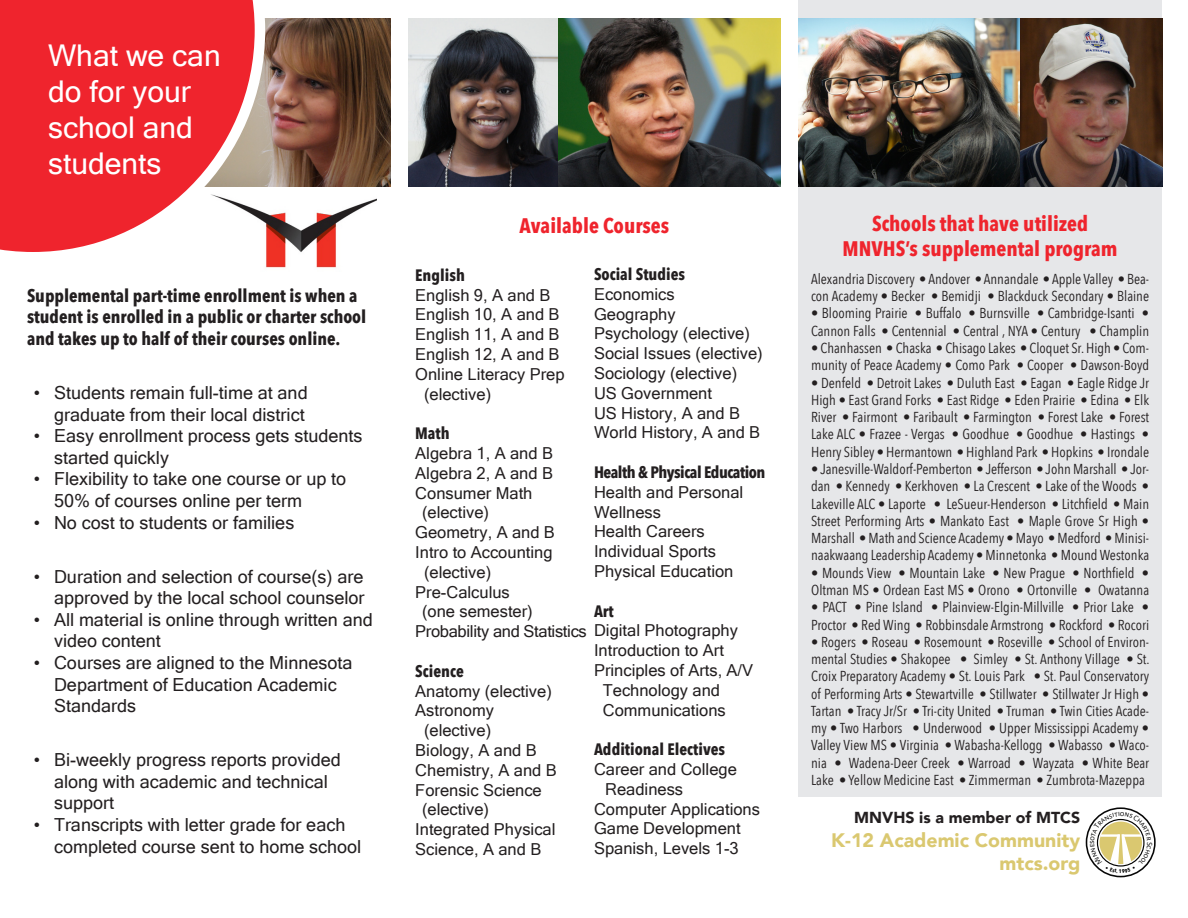
<style>
.page{position:relative;width:1188px;height:918px;background:#fff}
.page>*{position:absolute;margin:0;border:0;box-sizing:border-box;transform-origin:0 0}
.t1{font:30px/36px "Microsoft Sans Serif";color:#fff}
.t2{font:700 21px "Avenir Next Condensed";color:#ef242d}
.t3{font:900 19.5px "Avenir";color:#dac870}
.t4{font:18px/21.6px "Microsoft Sans Serif";color:#231f20}
.t5{font:700 18px/21.6px "Avenir Next Condensed";color:#231f20}
.t6{font:16.5px/19.8px "Microsoft Sans Serif";color:#231f20}
.t7{font:700 16.5px "Avenir Next Condensed";color:#231f20}
.t8{font:16.5px "Microsoft Sans Serif";letter-spacing:-.02em;color:#231f20}
.t9{font:700 16.5px "Avenir Next Condensed";letter-spacing:-.03em;color:#231f20}
.t10{font:900 15.9px "Avenir";color:#231f20}
.t11{font:14.4px/17.2px "Avenir Next Condensed";color:#231f20}
</style>
<div class="page">
<div style="left:798px;top:0;width:364px;height:797px;background:#e6e7e9"></div>
<img style="left:265px;top:198px;width:112px;height:70px">
<img style="left:265px;top:18px;width:125px;height:169px">
<img style="left:408px;top:18px;width:372px;height:169px">
<svg style="left:0;top:0;width:265px;height:252px;background:#ee4a51"></svg>
<img style="left:798px;top:18px;width:364px;height:169px">
<svg style="left:1086px;top:808px;width:69px;height:69px"></svg>
<div style="left:1086px;top:807px;width:70px;height:70px;border:2px solid #070707;border-radius:50%"></div>
<svg style="left:1090px;top:812px;width:62px;height:61px"></svg>
<p class="t1" style="left:48px;top:37px;width:174px">What we can do for your school and students</p>
<p class="t5" style="left:27px;top:285px;width:341px">Supplemental part-time enrollment is when a student is enrolled in a public or charter school and takes up to half of their courses online.</p>
<p class="t4" style="left:34px;top:382px;width:275px;text-align:right">• Students remain full-time at and graduate from their local district</p>
<p class="t4" style="left:54px;top:425px;width:310px;text-indent:-20px">• Easy enrollment process gets students started quickly</p>
<p class="t4" style="left:54px;top:468px;width:294px;text-indent:-20px">• Flexibility to take one course or up to<br>50% of courses online per term</p>
<p class="t4" style="left:34px;top:511px;width:262px">• No cost to students or families</p>
<p class="t4" style="left:34px;top:565px;width:332px;text-align:right">• Duration and selection of course(s) are approved by the local school counselor</p>
<p class="t4" style="left:54px;top:609px;width:320px;text-indent:-20px">• All material is online through written and video content</p>
<p class="t4" style="left:54px;top:652px;width:300px;text-indent:-20px">• Courses are aligned to the Minnesota<br>Department of Education Academic<br>Standards</p>
<p class="t4" style="left:54px;top:749px;width:288px;text-indent:-20px">• Bi-weekly progress reports provided along with academic and technical support</p>
<p class="t4" style="left:54px;top:814px;width:309px;text-indent:-20px">• Transcripts with letter grade for each completed course sent to home school</p>
<p class="t2" style="left:519px;top:213px;width:151px">Available Courses</p>
<p class="t2" style="left:872px;top:210px;width:218px">Schools that have utilized</p>
<p class="t2" style="left:843px;top:236px;width:277px">MNVHS’s supplemental program</p>
<p class="t11" style="left:811px;top:270px;width:340px">Alexandria Discovery • Andover • Annandale • Apple Valley • Bea&shy;con Academy • Becker • Bemidji • Blackduck Secondary • Blaine</p>
<p class="t11" style="left:811px;top:304px;width:340px">• Blooming Prairie • Buffalo • Burnsville • Cambridge-Isanti •<br>Cannon Falls • Centennial • Central , NYA • Century • Champlin</p>
<p class="t11" style="left:811px;top:339px;width:340px">• Chanhassen • Chaska • Chisago Lakes • Cloquet Sr. High • Com&shy;munity of Peace Academy • Como Park • Cooper • Dawson-Boyd</p>
<p class="t11" style="left:811px;top:373px;width:340px;text-align:justify">• Denfeld • Detroit Lakes • Duluth East • Eagan • Eagle Ridge Jr High • East Grand Forks • East Ridge • Eden Prairie • Edina • Elk River • Fairmont • Faribault • Farmington • Forest Lake • Forest Lake ALC • Frazee - Vergas • Goodhue • Goodhue • Hastings • Henry Sibley • Hermantown • Highland Park • Hopkins • Irondale</p>
<p class="t11" style="left:811px;top:460px;width:340px;text-align:justify">• Janesville-Waldorf-Pemberton • Jefferson • John Marshall • Jor&shy;dan • Kennedy • Kerkhoven • La Crescent • Lake of the Woods • Lakeville ALC • Laporte • LeSueur-Henderson • Litchfield • Main Street Performing Arts • Mankato East • Maple Grove Sr High • Marshall • Math and Science Academy • Mayo • Medford • Minisi&shy;naakwaang Leadership Academy • Minnetonka • Mound Westonka</p>
<p class="t11" style="left:811px;top:563px;width:340px">• Mounds View • Mountain Lake • New Prague • Northfield •<br>Oltman MS • Ordean East MS • Orono • Ortonville • Owatanna</p>
<p class="t11" style="left:811px;top:598px;width:340px">• PACT • Pine Island • Plainview-Elgin-Millville • Prior Lake •<br>Proctor • Red Wing • Robbinsdale Armstrong • Rockford • Rocori</p>
<p class="t11" style="left:811px;top:632px;width:340px;text-align:justify">• Rogers • Roseau • Rosemount • Roseville • School of Environ&shy;mental Studies • Shakopee • Simley • St. Anthony Village • St.<br>Croix Preparatory Academy • St. Louis Park • St. Paul Conservatory of Performing Arts • Stewartville • Stillwater • Stillwater Jr High • Tartan • Tracy Jr/Sr • Tri-city United • Truman • Twin Cities Acade&shy;my • Two Harbors • Underwood • Upper Mississippi Academy • Valley View MS • Virginia • Wabasha-Kellogg • Wabasso • Waco&shy;nia • Wadena-Deer Creek • Warroad • Wayzata • White Bear Lake • Yellow Medicine East • Zimmerman • Zumbrota-Mazeppa</p>
<p class="t10" style="left:854px;top:804px;width:228px">MNVHS is a member of MTCS</p>
<p class="t3" style="left:831px;top:823px;width:251px">K-12 Academic Community</p>
<p class="t3" style="left:999px;top:847px;width:82px">mtcs.org</p>
<p class="t7" style="left:594px;top:264px;width:93px">Social Studies</p>
<p class="t6" style="left:594px;top:284px;width:82px">Economics</p>
<p class="t6" style="left:594px;top:304px;width:83px">Geography</p>
<p class="t6" style="left:594px;top:324px;width:157px">Psychology (elective)</p>
<p class="t6" style="left:594px;top:343px;width:170px">Social Issues (elective)</p>
<p class="t6" style="left:594px;top:363px;width:145px">Sociology (elective)</p>
<p class="t6" style="left:594px;top:383px;width:120px">US Government</p>
<p class="t6" style="left:594px;top:403px;width:148px">US History, A and B</p>
<p class="t6" style="left:594px;top:423px;width:168px">World History, A and B</p>
<p class="t9" style="left:594px;top:462px;width:173px">Health &amp; Physical Education</p>
<p class="t6" style="left:594px;top:482px;width:151px">Health and Personal<br>Wellness</p>
<p class="t6" style="left:594px;top:522px;width:112px">Health Careers</p>
<p class="t6" style="left:594px;top:541px;width:124px">Individual Sports</p>
<p class="t6" style="left:594px;top:561px;width:141px">Physical Education</p>
<p class="t7" style="left:594px;top:601px;width:21px">Art</p>
<p class="t6" style="left:594px;top:640px;width:131px">Introduction to Art</p>
<p class="t6" style="left:594px;top:660px;width:161px">Principles of Arts, A/V</p>
<p class="t6" style="left:603px;top:680px;width:119px">Technology and</p>
<p class="t6" style="left:603px;top:700px;width:125px">Communications</p>
<p class="t7" style="left:594px;top:739px;width:133px">Additional Electives</p>
<p class="t6" style="left:594px;top:759px;width:144px">Career and College</p>
<p class="t6" style="left:605px;top:779px;width:80px">Readiness</p>
<p class="t6" style="left:594px;top:799px;width:168px">Computer Applications</p>
<p class="t6" style="left:594px;top:819px;width:148px">Game Development</p>
<p class="t6" style="left:594px;top:838px;width:146px">Spanish, Levels 1-3</p>
<p class="t7" style="left:415px;top:265px;width:51px">English</p>
<p class="t6" style="left:415px;top:285px;width:137px">English 9, A and B</p>
<p class="t6" style="left:415px;top:305px;width:146px">English 10, A and B</p>
<p class="t6" style="left:415px;top:324px;width:146px">English 11, A and B</p>
<p class="t6" style="left:415px;top:344px;width:146px">English 12, A and B</p>
<p class="t6" style="left:415px;top:364px;width:151px">Online Literacy Prep</p>
<p class="t6" style="left:424px;top:384px;width:69px">(elective)</p>
<p class="t7" style="left:415px;top:423px;width:36px">Math</p>
<p class="t6" style="left:415px;top:443px;width:139px">Algebra 1, A and B</p>
<p class="t6" style="left:415px;top:463px;width:139px">Algebra 2, A and B</p>
<p class="t6" style="left:415px;top:483px;width:119px">Consumer Math</p>
<p class="t6" style="left:422px;top:503px;width:69px">(elective)</p>
<p class="t6" style="left:415px;top:522px;width:141px">Geometry, A and B</p>
<p class="t6" style="left:415px;top:542px;width:139px">Intro to Accounting</p>
<p class="t6" style="left:424px;top:562px;width:69px">(elective)</p>
<p class="t6" style="left:415px;top:582px;width:96px">Pre-Calculus</p>
<p class="t6" style="left:422px;top:602px;width:112px">(one semester)</p>
<p class="t8" style="left:415px;top:622px;width:324px">Probability and Statistics Digital Photography</p>
<p class="t7" style="left:415px;top:661px;width:50px">Science</p>
<p class="t6" style="left:415px;top:681px;width:138px">Anatomy (elective)</p>
<p class="t6" style="left:415px;top:701px;width:80px">Astronomy</p>
<p class="t6" style="left:424px;top:720px;width:69px">(elective)</p>
<p class="t6" style="left:415px;top:740px;width:123px">Biology, A and B</p>
<p class="t6" style="left:415px;top:760px;width:143px">Chemistry, A and B</p>
<p class="t6" style="left:415px;top:780px;width:128px">Forensic Science</p>
<p class="t6" style="left:422px;top:800px;width:69px">(elective)</p>
<p class="t6" style="left:415px;top:819px;width:142px">Integrated Physical<br>Science, A and B</p>
</div>
